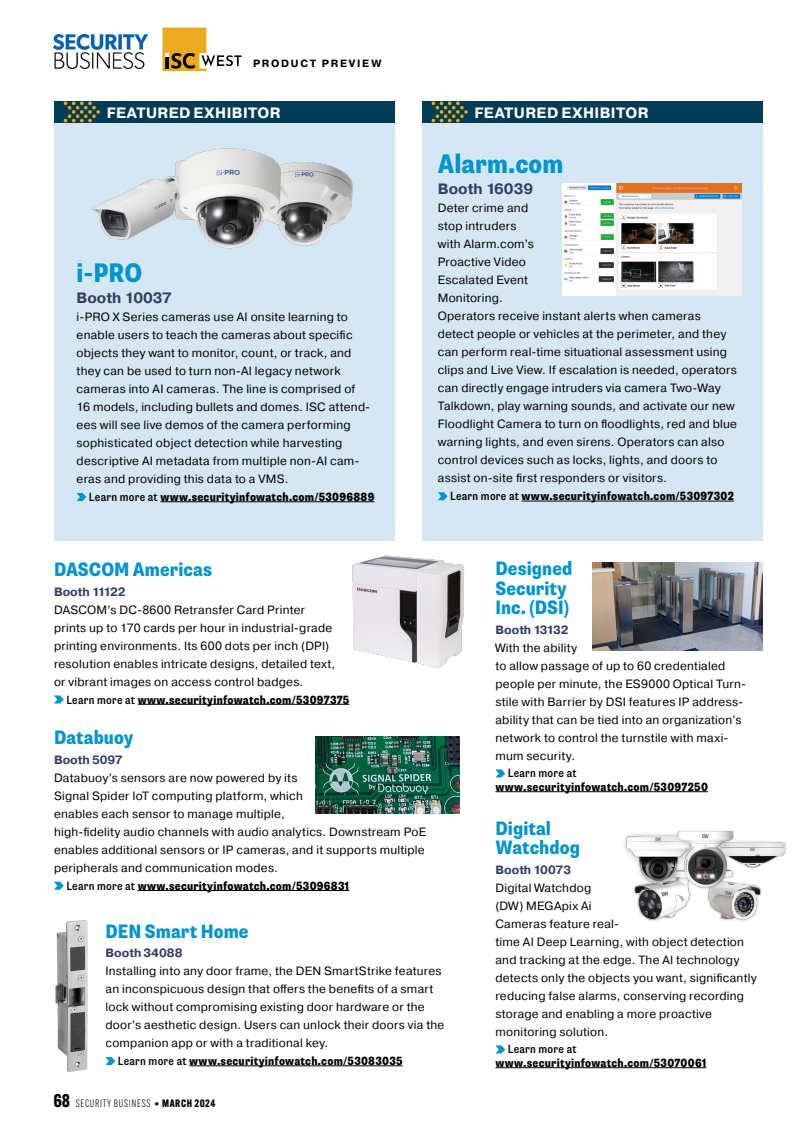
<style>
.page{position:relative;width:810px;height:1134px;background:#fff}
.page>*{position:absolute;margin:0;border:0;box-sizing:border-box;transform-origin:0 0}
.t1{font:800 condensed 27px "Supria Sans";color:#0095ca}
.t2{font:800 condensed 19.5px/19.5px "Supria Sans";letter-spacing:.005em;color:#0095ca}
.t3{font:700 15px "Pragmatica";letter-spacing:.025em;color:#fff}
.t4{font:700 15px "Pragmatica";color:#333c63}
.t5{font:12px/18px "Pragmatica";letter-spacing:.02em;color:#000}
.t6{font:800 condensed 12px "Supria Sans";letter-spacing:.02em;color:#000}
.t7{font:700 12px "Pragmatica";color:#333c63}
.t8{font:500 condensed 12px "Supria Sans";letter-spacing:.02em;color:#000}
.t9{font:300 10.5px "Alternate Gothic ATF";letter-spacing:.07em;color:#000}
.t10{font:700 10.5px "Pragmatica";letter-spacing:.16em;color:#000}
.s1{font-weight:500}
.s2{font-weight:700;font-size:18px}
.s3{font-weight:700}
</style>
<div class="page">
<svg style="left:162px;top:28px;width:79px;height:43px"></svg>
<img style="left:53px;top:35px;width:94px;height:35px">
<div style="left:54px;top:101px;width:341px;height:440px;background:#d5e7f3"></div>
<div style="left:422px;top:101px;width:341px;height:440px;background:#d5e7f3"></div>
<div style="left:422px;top:101px;width:341px;height:22px;background:#013c56"></div>
<svg style="left:432px;top:102px;width:36px;height:20px"></svg>
<hr style="left:160px;top:502px;width:214px;height:1px;background:#000">
<svg style="left:77px;top:493px;width:9px;height:8px"></svg>
<img style="left:54px;top:101px;width:341px;height:148px">
<hr style="left:522px;top:501px;width:212px;height:1px;background:#000">
<svg style="left:438px;top:492px;width:10px;height:8px"></svg>
<img style="left:563px;top:184px;width:178px;height:111px">
<hr style="left:138px;top:704px;width:211px;height:1px;background:#000">
<svg style="left:54px;top:695px;width:10px;height:9px"></svg>
<img style="left:352px;top:555px;width:112px;height:113px">
<hr style="left:138px;top:890px;width:211px;height:1px;background:#000">
<svg style="left:54px;top:882px;width:10px;height:8px"></svg>
<img style="left:315px;top:737px;width:145px;height:77px">
<hr style="left:189px;top:1066px;width:214px;height:1px;background:#000">
<svg style="left:106px;top:1057px;width:9px;height:8px"></svg>
<img style="left:55px;top:920px;width:33px;height:152px">
<hr style="left:495px;top:791px;width:213px;height:1px;background:#000">
<svg style="left:495px;top:769px;width:10px;height:8px"></svg>
<img style="left:592px;top:562px;width:171px;height:88px">
<hr style="left:495px;top:1067px;width:211px;height:1px;background:#000">
<svg style="left:495px;top:1045px;width:10px;height:8px"></svg>
<img style="left:624px;top:830px;width:162px;height:91px">
<p class="t10" style="left:253px;top:56px;width:130px">PRODUCT PREVIEW</p>
<p class="t3" style="left:107px;top:103px;width:175px">FEATURED EXHIBITOR</p>
<p class="t3" style="left:475px;top:103px;width:175px">FEATURED EXHIBITOR</p>
<h1 class="t1" style="left:77px;top:256px;width:67px">i-PRO</h1>
<p class="t4" style="left:77px;top:288px;width:97px">Booth 10037</p>
<p class="t5" style="left:77px;top:308px;width:295px">i-PRO X Series cameras use AI onsite learning to enable users to teach the cameras about specific objects they want to monitor, count, or track, and they can be used to turn non-AI legacy network cameras into AI cameras. The line is comprised of 16 models, including bullets and domes. ISC attend&shy;ees will see live demos of the camera performing sophisticated object detection while harvesting descriptive AI metadata from multiple non-AI cam&shy;eras and providing this data to a VMS.</p>
<p class="t6" style="left:89px;top:490px;width:287px"><span class="s1">Learn more at</span> www.securityinfowatch.com/53096889</p>
<h1 class="t1" style="left:438px;top:147px;width:127px">Alarm.com</h1>
<p class="t4" style="left:438px;top:180px;width:97px">Booth 16039</p>
<p class="t5" style="left:438px;top:200px;width:301px">Deter crime and<br>stop intruders<br>with Alarm.com’s<br>Proactive Video<br>Escalated Event<br>Monitoring.<br>Operators receive instant alerts when cameras detect people or vehicles at the perimeter, and they can perform real-time situational assessment using clips and Live View. If escalation is needed, operators can directly engage intruders via camera Two-Way Talkdown, play warning sounds, and activate our new Floodlight Camera to turn on floodlights, red and blue warning lights, and even sirens. Operators can also control devices such as locks, lights, and doors to assist on-site first responders or visitors.</p>
<p class="t6" style="left:450px;top:489px;width:285px"><span class="s1">Learn more at</span> www.securityinfowatch.com/53097302</p>
<h2 class="t2" style="left:54px;top:560px;width:160px">DASCOM Americas</h2>
<p class="t7" style="left:54px;top:584px;width:73px">Booth 11122</p>
<p class="t5" style="left:54px;top:601px;width:283px">DASCOM’s DC-8600 Retransfer Card Printer prints up to 170 cards per hour in industrial-grade printing environments. Its 600 dots per inch (DPI) resolution enables intricate designs, detailed text, or vibrant images on access control badges.</p>
<p class="t6" style="left:66px;top:692px;width:285px"><span class="s1">Learn more at</span> www.securityinfowatch.com/53097375</p>
<h2 class="t2" style="left:54px;top:729px;width:81px">Databuoy</h2>
<p class="t7" style="left:54px;top:752px;width:70px">Booth 5097</p>
<p class="t5" style="left:54px;top:769px;width:374px">Databuoy’s sensors are now powered by its<br>Signal Spider IoT computing platform, which<br>enables each sensor to manage multiple,<br>high-fidelity audio channels with audio analytics. Downstream PoE enables additional sensors or IP cameras, and it supports multiple peripherals and communication modes.</p>
<p class="t6" style="left:66px;top:878px;width:284px"><span class="s1">Learn more at</span> www.securityinfowatch.com/53096831</p>
<h2 class="t2" style="left:105px;top:922px;width:145px">DEN Smart Home</h2>
<p class="t7" style="left:105px;top:945px;width:79px">Booth 34088</p>
<p class="t5" style="left:105px;top:962px;width:340px">Installing into any door frame, the DEN SmartStrike features an inconspicuous design that offers the benefits of a smart lock without compromising existing door hardware or the door’s aesthetic design. Users can unlock their doors via the companion app or with a traditional key.</p>
<p class="t6" style="left:118px;top:1054px;width:286px"><span class="s1">Learn more at</span> www.securityinfowatch.com/53083035</p>
<p class="t9" style="left:53px;top:1097px;width:163px"><span class="s2">68</span> SECURITY BUSINESS <span class="s3">• MARCH 2024</span></p>
<h2 class="t2" style="left:495px;top:559px;width:78px">Designed<br>Security<br>Inc. (DSI)</h2>
<p class="t7" style="left:495px;top:622px;width:75px">Booth 13132</p>
<p class="t5" style="left:495px;top:639px;width:252px">With the ability<br>to allow passage of up to 60 credentialed people per minute, the ES9000 Optical Turn&shy;stile with Barrier by DSI features IP address&shy;ability that can be tied into an organization’s network to control the turnstile with maxi&shy;mum security.</p>
<p class="t8" style="left:508px;top:766px;width:70px">Learn more at</p>
<p class="t6" style="left:495px;top:780px;width:214px">www.securityinfowatch.com/53097250</p>
<h2 class="t2" style="left:495px;top:819px;width:86px">Digital<br>Watchdog</h2>
<p class="t7" style="left:495px;top:862px;width:77px">Booth 10073</p>
<p class="t5" style="left:495px;top:879px;width:263px">Digital Watchdog<br>(DW) MEGApix Ai<br>Cameras feature real-<br>time AI Deep Learning, with object detection and tracking at the edge. The AI technology detects only the objects you want, significantly reducing false alarms, conserving recording storage and enabling a more proactive monitoring solution.</p>
<p class="t8" style="left:508px;top:1042px;width:70px">Learn more at</p>
<p class="t6" style="left:495px;top:1056px;width:212px">www.securityinfowatch.com/53070061</p>
</div>
